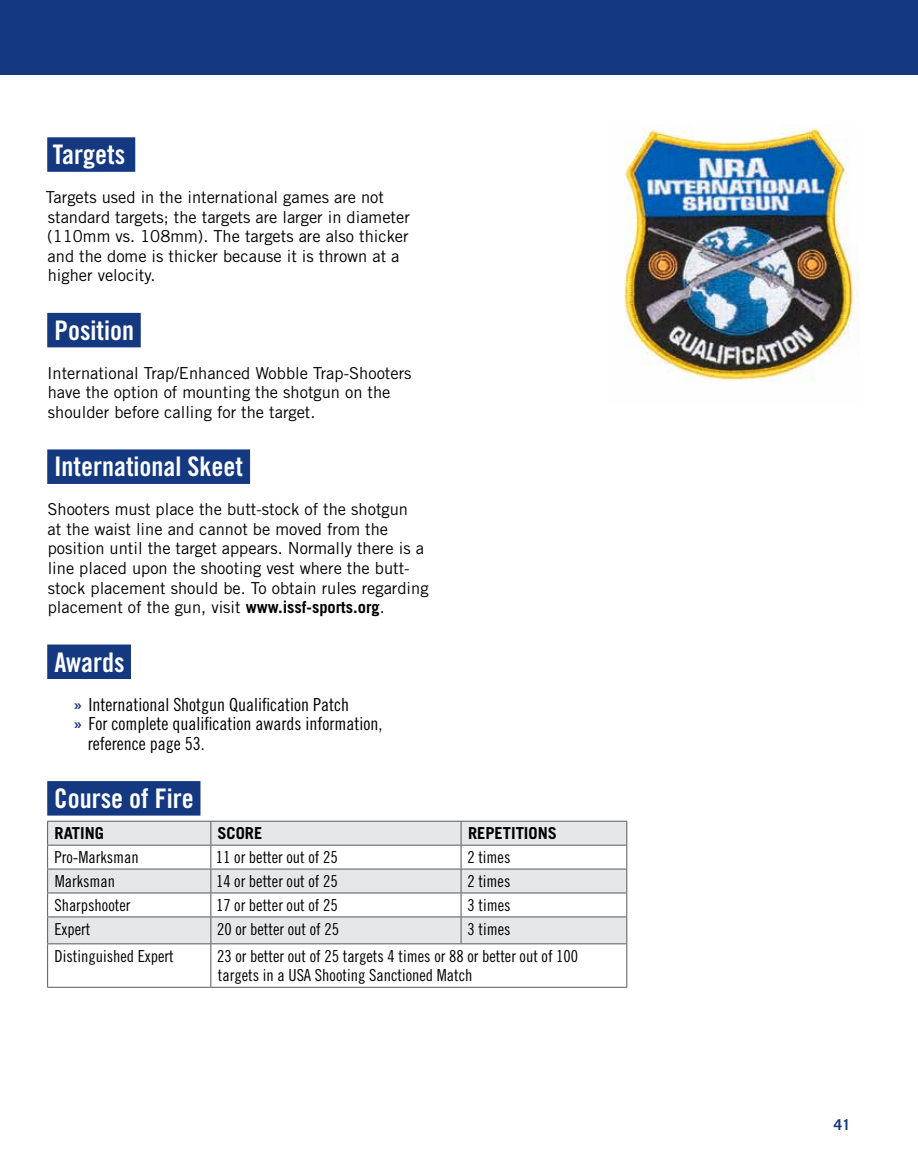
<style>
.page{position:relative;width:918px;height:1175px;background:#fff}
.page>*{position:absolute;margin:0;border:0;box-sizing:border-box;transform-origin:0 0}
.t1{font:27px "Trade Gothic LT Std Bd Cn 20";color:#fff}
.t2{font:18px "Trade Gothic LT Std Cn 18";color:#000}
.t3{font:16.5px/19.5px "Trade Gothic LT Std";color:#000}
.t4{font:16.5px/19.5px "Trade Gothic LT Std Cn 18";color:#000}
.t5{font:700 16.5px "Trade Gothic LT Std";color:#000}
.t6{font:700 15px "Trade Gothic LT Std";color:#143980}
.s1{font-weight:700}
.s2{font-family:"Trade Gothic LT Std Bd Cn 20";color:#143980}
</style>
<div class="page">
<div style="left:0;top:0;width:918px;height:74px;background:#143980"></div>
<div style="left:47px;top:137px;width:88px;height:35px;background:#143980"></div>
<div style="left:47px;top:313px;width:94px;height:34px;background:#143980"></div>
<div style="left:47px;top:449px;width:203px;height:35px;background:#143980"></div>
<div style="left:47px;top:644px;width:84px;height:35px;background:#143980"></div>
<div style="left:47px;top:781px;width:153px;height:34px;background:#143980"></div>
<svg style="left:48px;top:821px;width:578px;height:122px;fill:#e6e7e8"></svg>
<hr style="left:47px;top:820px;width:164px;height:1px;background:#58595b">
<hr style="left:211px;top:820px;width:250px;height:1px;background:#58595b">
<hr style="left:461px;top:820px;width:166px;height:1px;background:#58595b">
<hr style="left:47px;top:844px;width:164px;height:1px;background:#58595b">
<hr style="left:211px;top:844px;width:250px;height:1px;background:#58595b">
<hr style="left:461px;top:844px;width:166px;height:1px;background:#58595b">
<hr style="left:47px;top:868px;width:164px;height:1px;background:#58595b">
<hr style="left:211px;top:868px;width:250px;height:1px;background:#58595b">
<hr style="left:461px;top:868px;width:166px;height:1px;background:#58595b">
<hr style="left:47px;top:892px;width:164px;height:1px;background:#58595b">
<hr style="left:211px;top:892px;width:250px;height:1px;background:#58595b">
<hr style="left:461px;top:892px;width:166px;height:1px;background:#58595b">
<hr style="left:47px;top:916px;width:164px;height:1px;background:#58595b">
<svg style="left:47px;top:821px;width:1px;height:122px"></svg>
<hr style="left:211px;top:916px;width:250px;height:1px;background:#58595b">
<svg style="left:210px;top:821px;width:1px;height:122px"></svg>
<hr style="left:461px;top:916px;width:166px;height:1px;background:#58595b">
<svg style="left:461px;top:821px;width:1px;height:122px"></svg>
<svg style="left:626px;top:821px;width:1px;height:122px"></svg>
<hr style="left:47px;top:943px;width:164px;height:1px;background:#58595b">
<hr style="left:47px;top:944px;width:1px;height:42px;background:#58595b">
<hr style="left:211px;top:943px;width:250px;height:1px;background:#58595b">
<hr style="left:210px;top:944px;width:1px;height:42px;background:#58595b">
<hr style="left:461px;top:943px;width:166px;height:1px;background:#58595b">
<hr style="left:626px;top:944px;width:1px;height:42px;background:#58595b">
<hr style="left:47px;top:986px;width:164px;height:1px;background:#58595b">
<hr style="left:211px;top:986px;width:250px;height:1px;background:#58595b">
<hr style="left:461px;top:986px;width:166px;height:1px;background:#58595b">
<img style="left:623px;top:124px;width:236px;height:258px">
<h1 class="t1" style="left:53px;top:138px;width:74px">Targets</h1>
<p class="t3" style="left:46px;top:187px;width:365px">Targets used in the international games are not standard targets; the targets are larger in diameter (110mm vs. 108mm). The targets are also thicker and the dome is thicker because it is thrown at a higher velocity.</p>
<h1 class="t1" style="left:55px;top:314px;width:81px">Position</h1>
<p class="t3" style="left:47px;top:363px;width:366px">International Trap/Enhanced Wobble Trap-Shooters have the option of mounting the shotgun on the shoulder before calling for the target.</p>
<h1 class="t1" style="left:54px;top:450px;width:190px">International Skeet</h1>
<p class="t3" style="left:47px;top:499px;width:383px">Shooters must place the butt-stock of the shotgun<br>at the waist line and cannot be moved from the position until the target appears. Normally there is a line placed upon the shooting vest where the butt&shy;stock placement should be. To obtain rules regarding placement of the gun, visit <span class="s1">www.issf-sports.org</span>.</p>
<h1 class="t1" style="left:55px;top:645px;width:71px">Awards</h1>
<p class="t2" style="left:73px;top:693px;width:277px"><span class="s2">»</span> International Shotgun Qualification Patch</p>
<p class="t2" style="left:73px;top:713px;width:311px"><span class="s2">»</span> For complete qualification awards information,</p>
<p class="t2" style="left:88px;top:732px;width:118px">reference page 53.</p>
<h1 class="t1" style="left:54px;top:782px;width:141px">Course of Fire</h1>
<p class="t5" style="left:55px;top:823px;width:51px">RATING</p>
<p class="t5" style="left:217px;top:823px;width:46px">SCORE</p>
<p class="t5" style="left:468px;top:823px;width:90px">REPETITIONS</p>
<p class="t4" style="left:55px;top:847px;width:86px">Pro-Marksman</p>
<p class="t4" style="left:216px;top:847px;width:123px">11 or better out of 25</p>
<p class="t4" style="left:467px;top:847px;width:45px">2 times</p>
<p class="t4" style="left:55px;top:871px;width:62px">Marksman</p>
<p class="t4" style="left:216px;top:871px;width:123px">14 or better out of 25</p>
<p class="t4" style="left:467px;top:871px;width:45px">2 times</p>
<p class="t4" style="left:54px;top:895px;width:78px">Sharpshooter</p>
<p class="t4" style="left:216px;top:895px;width:123px">17 or better out of 25</p>
<p class="t4" style="left:467px;top:895px;width:45px">3 times</p>
<p class="t4" style="left:55px;top:919px;width:37px">Expert</p>
<p class="t4" style="left:217px;top:919px;width:123px">20 or better out of 25</p>
<p class="t4" style="left:467px;top:919px;width:45px">3 times</p>
<p class="t4" style="left:55px;top:946px;width:121px">Distinguished Expert</p>
<p class="t4" style="left:217px;top:946px;width:363px">23 or better out of 25 targets 4 times or 88 or better out of 100 targets in a USA Shooting Sanctioned Match</p>
<p class="t6" style="left:834px;top:1115px;width:18px">41</p>
</div>
